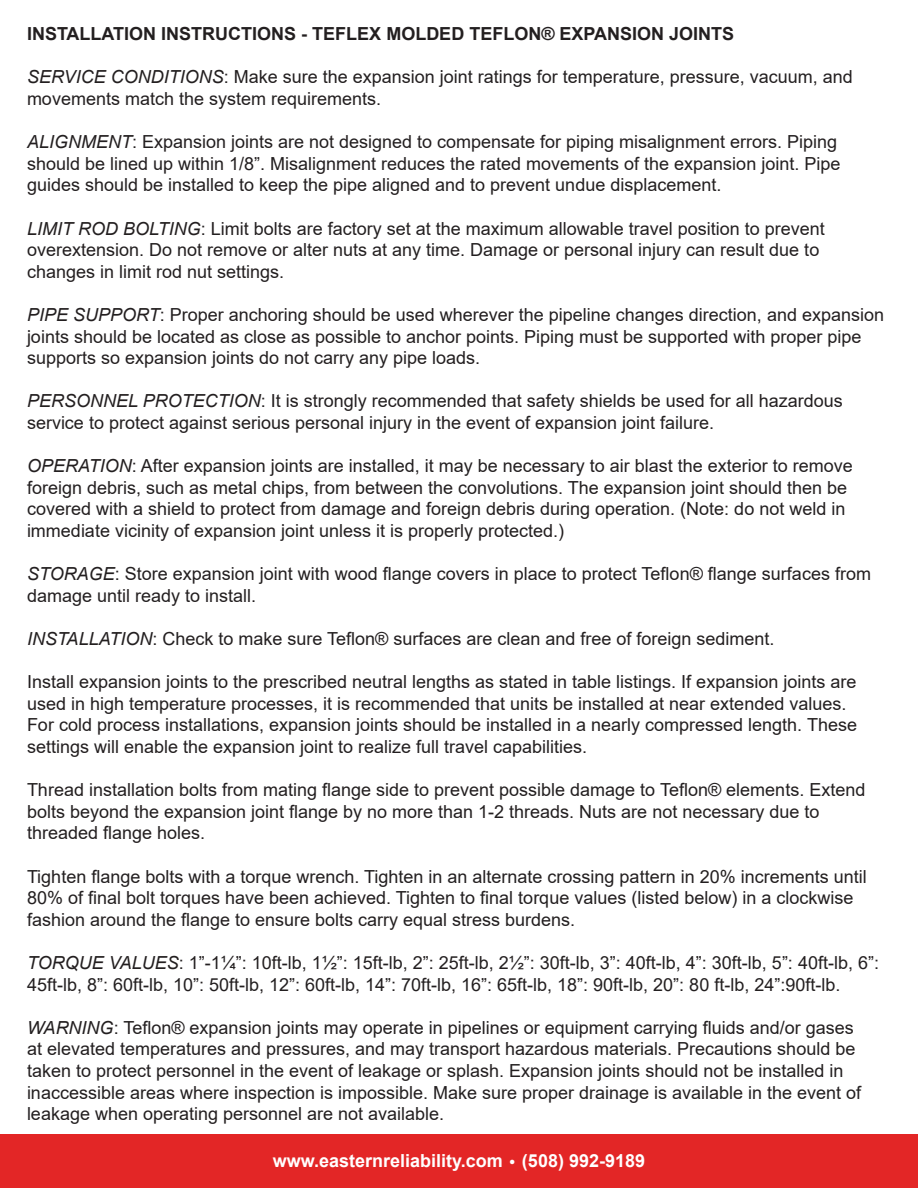
<style>
.page{position:relative;width:918px;height:1188px;background:#fff}
.page>*{position:absolute;margin:0;border:0;box-sizing:border-box;transform-origin:0 0}
.t1{font:18px/21.6px "Arial";color:#231f20}
.t2{font:700 18px "Arial";color:#231f20}
.t3{font:700 18px "Arial";color:#fff}
.s1{font-style:italic}
.s2{font-family:"Spectral";font-weight:400}
</style>
<div class="page">
<div style="left:0;top:1134px;width:918px;height:54px;background:#e32626"></div>
<p class="t2" style="left:27px;top:21px;width:709px">INSTALLATION INSTRUCTIONS - TEFLEX MOLDED TEFLON® EXPANSION JOINTS</p>
<p class="t1" style="left:27px;top:66px;width:827px"><span class="s1">SERVICE CONDITIONS</span>: Make sure the expansion joint ratings for temperature, pressure, vacuum, and movements match the system requirements.</p>
<p class="t1" style="left:27px;top:131px;width:815px"><span class="s1">ALIGNMENT</span>: Expansion joints are not designed to compensate for piping misalignment errors. Piping should be lined up within 1/8”. Misalignment reduces the rated movements of the expansion joint. Pipe guides should be installed to keep the pipe aligned and to prevent undue displacement.</p>
<p class="t1" style="left:27px;top:217px;width:799px"><span class="s1">LIMIT ROD BOLTING</span>: Limit bolts are factory set at the maximum allowable travel position to prevent overextension. Do not remove or alter nuts at any time. Damage or personal injury can result due to changes in limit rod nut settings.</p>
<p class="t1" style="left:27px;top:304px;width:859px"><span class="s1">PIPE SUPPORT</span>: Proper anchoring should be used wherever the pipeline changes direction, and expansion joints should be located as close as possible to anchor points. Piping must be supported with proper pipe supports so expansion joints do not carry any pipe loads.</p>
<p class="t1" style="left:27px;top:390px;width:817px"><span class="s1">PERSONNEL PROTECTION</span>: It is strongly recommended that safety shields be used for all hazardous service to protect against serious personal injury in the event of expansion joint failure.</p>
<p class="t1" style="left:27px;top:455px;width:827px"><span class="s1">OPERATION</span>: After expansion joints are installed, it may be necessary to air blast the exterior to remove foreign debris, such as metal chips, from between the convolutions. The expansion joint should then be covered with a shield to protect from damage and foreign debris during operation. (Note: do not weld in immediate vicinity of expansion joint unless it is properly protected.)</p>
<p class="t1" style="left:27px;top:563px;width:846px"><span class="s1">STORAGE</span>: Store expansion joint with wood flange covers in place to protect Teflon® flange surfaces from damage until ready to install.</p>
<p class="t1" style="left:27px;top:628px;width:749px"><span class="s1">INSTALLATION</span>: Check to make sure Teflon® surfaces are clean and free of foreign sediment.</p>
<p class="t1" style="left:27px;top:671px;width:832px">Install expansion joints to the prescribed neutral lengths as stated in table listings. If expansion joints are used in high temperature processes, it is recommended that units be installed at near extended values.<br>For cold process installations, expansion joints should be installed in a nearly compressed length. These settings will enable the expansion joint to realize full travel capabilities.</p>
<p class="t1" style="left:27px;top:779px;width:840px">Thread installation bolts from mating flange side to prevent possible damage to Teflon® elements. Extend bolts beyond the expansion joint flange by no more than 1-2 threads. Nuts are not necessary due to threaded flange holes.</p>
<p class="t1" style="left:27px;top:865px;width:841px">Tighten flange bolts with a torque wrench. Tighten in an alternate crossing pattern in 20% increments until<br>80% of final bolt torques have been achieved. Tighten to final torque values (listed below) in a clockwise fashion around the flange to ensure bolts carry equal stress burdens.</p>
<p class="t1" style="left:27px;top:952px;width:854px"><span class="s1">TORQUE VALUES</span>: 1”-1¼”: 10ft-lb, 1½”: 15ft-lb, 2”: 25ft-lb, 2½”: 30ft-lb, 3”: 40ft-lb, 4”: 30ft-lb, 5”: 40ft-lb, 6”:<br>45ft-lb, 8”: 60ft-lb, 10”: 50ft-lb, 12”: 60ft-lb, 14”: 70ft-lb, 16”: 65ft-lb, 18”: 90ft-lb, 20”: 80 ft-lb, 24”:90ft-lb.</p>
<p class="t1" style="left:27px;top:1016px;width:836px"><span class="s1">WARNING</span>: Teflon® expansion joints may operate in pipelines or equipment carrying fluids and/or gases at elevated temperatures and pressures, and may transport hazardous materials. Precautions should be taken to protect personnel in the event of leakage or splash. Expansion joints should not be installed in inaccessible areas where inspection is impossible. Make sure proper drainage is available in the event of leakage when operating personnel are not available.</p>
<p class="t3" style="left:273px;top:1148px;width:374px">www.easternreliability.com <span class="s2">•</span> (508) 992-9189</p>
</div>
